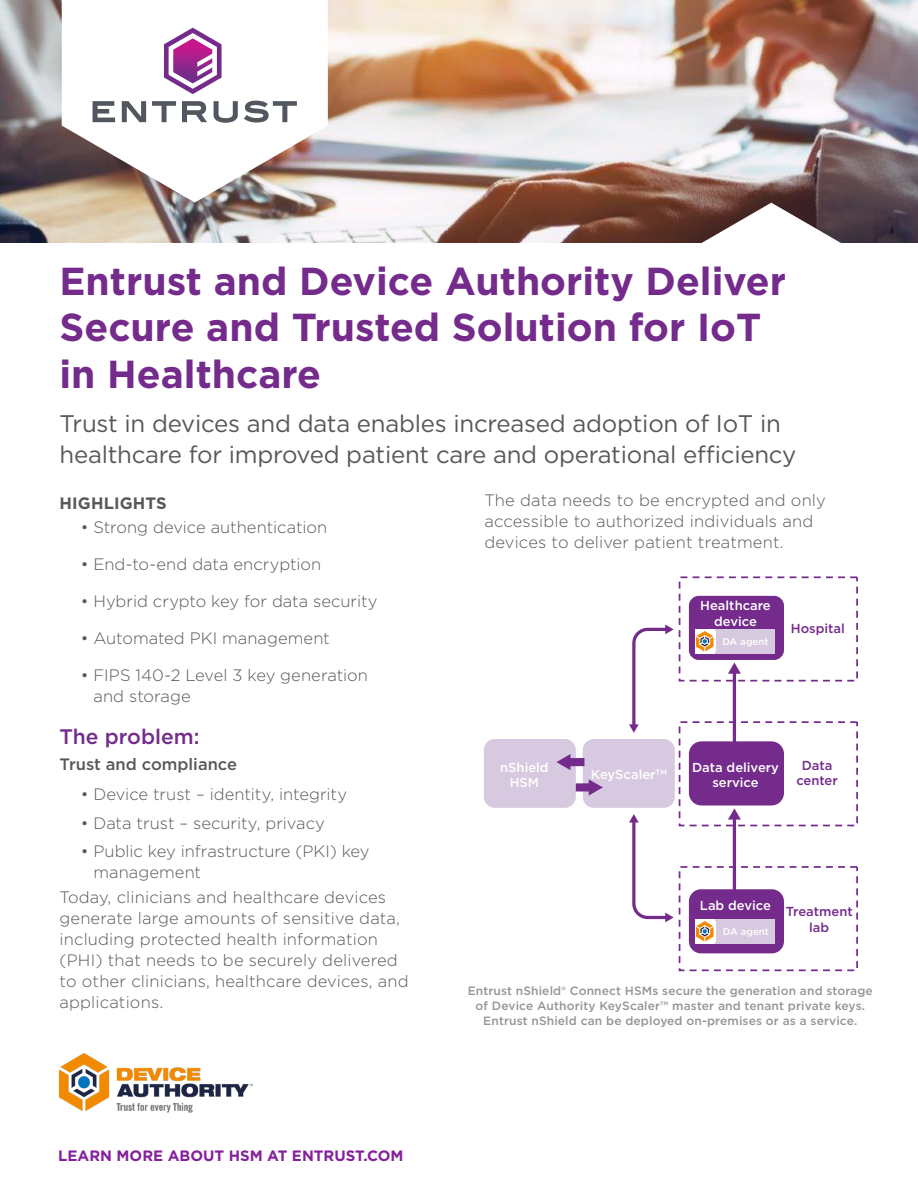
<style>
.page{position:relative;width:918px;height:1188px;background:#fff}
.page>*{position:absolute;margin:0;border:0;box-sizing:border-box;transform-origin:0 0}
._1_Title{font:700 39px/46.5px "Gotham";color:#742b8b}
._2_Sub_Title{font:24px/31.5px "Gotham";letter-spacing:-.01em;color:#57585a}
._3_Header{font:500 21px "Gotham";color:#742b8b}
._4_Body_Text{font:300 16.5px/21px "Gotham";letter-spacing:.01em;color:#57585a}
._3_Header-2{font:500 16.5px "Gotham";color:#57585a}
._3_Eyebrow{font:700 16.5px "Gotham";letter-spacing:.01em;color:#57585a}
.CTA_URL_front{font:700 15px "Gotham";color:#85209b}
.t1{font:500 13.05px/15.6px "Gotham";color:#fff;text-align:center}
.t2{font:500 13.05px/15.6px "Gotham";color:#742b8b;text-align:center}
._5_Figure_Header{font:500 12px/15px "Gotham";letter-spacing:.01em;color:#939598;text-align:center}
.t3{font:500 9.75px "Gotham";color:#fff}
</style>
<div class="page">
<img style="left:0;top:0;width:918px;height:243px">
<div style="left:583px;top:739px;width:92px;height:69px;background:#d7c9e0;border-radius:11px"></div>
<div style="left:575px;top:783px;width:16px;height:8px;background:#742b8b"></div>
<svg style="left:589px;top:779px;width:14px;height:17px"></svg>
<div style="left:484px;top:739px;width:92px;height:69px;background:#d7c9e0;border-radius:11px"></div>
<div style="left:679px;top:721px;width:179px;height:105px;border:2px dashed #742b8b"></div>
<div style="left:679px;top:866px;width:179px;height:105px;border:2px dashed #742b8b"></div>
<svg style="left:728px;top:808px;width:49px;height:82px"></svg>
<svg style="left:728px;top:662px;width:49px;height:79px"></svg>
<div style="left:679px;top:576px;width:179px;height:106px;border:2px dashed #742b8b"></div>
<div style="left:689px;top:889px;width:95px;height:64px;background:#742b8b;border-radius:12px"></div>
<div style="left:696px;top:919px;width:79px;height:25px;background:#d7c9e0"></div>
<div style="left:689px;top:741px;width:95px;height:64px;background:#742b8b;border-radius:13px"></div>
<div style="left:689px;top:596px;width:95px;height:64px;background:#742b8b;border-radius:10px"></div>
<div style="left:696px;top:629px;width:79px;height:25px;background:#d7c9e0"></div>
<div style="left:568px;top:758px;width:16px;height:8px;background:#742b8b"></div>
<svg style="left:556px;top:754px;width:14px;height:16px"></svg>
<div style="left:696px;top:919px;width:19px;height:25px;background:#fff"></div>
<img style="left:697px;top:921px;width:17px;height:20px">
<div style="left:696px;top:629px;width:19px;height:25px;background:#fff"></div>
<img style="left:697px;top:631px;width:17px;height:20px">
<svg style="left:629px;top:625px;width:45px;height:108px"></svg>
<svg style="left:629px;top:814px;width:45px;height:108px"></svg>
<img style="left:60px;top:1054px;width:192px;height:58px">
<p class="_1_Title" style="left:60px;top:257px;width:728px">Entrust and Device Authority Deliver<br>Secure and Trusted Solution for IoT in Healthcare</p>
<p class="_2_Sub_Title" style="left:60px;top:407px;width:738px">Trust in devices and data enables increased adoption of IoT in healthcare for improved patient care and operational efficiency</p>
<p class="_3_Eyebrow" style="left:60px;top:492px;width:109px">HIGHLIGHTS</p>
<p class="_4_Body_Text" style="left:81px;top:516px;width:248px">• Strong device authentication</p>
<p class="_4_Body_Text" style="left:81px;top:553px;width:242px">• End-to-end data encryption</p>
<p class="_4_Body_Text" style="left:81px;top:590px;width:298px">• Hybrid crypto key for data security</p>
<p class="_4_Body_Text" style="left:81px;top:627px;width:251px">• Automated PKI management</p>
<p class="_4_Body_Text" style="left:94px;top:664px;width:276px;text-indent:-13px">• FIPS 140-2 Level 3 key generation and storage</p>
<p class="_3_Header" style="left:60px;top:723px;width:142px">The problem:</p>
<p class="_3_Header-2" style="left:60px;top:753px;width:179px">Trust and compliance</p>
<p class="_4_Body_Text" style="left:81px;top:783px;width:268px">• Device trust – identity, integrity</p>
<p class="_4_Body_Text" style="left:81px;top:812px;width:246px">• Data trust – security, privacy</p>
<p class="_4_Body_Text" style="left:94px;top:840px;width:278px;text-indent:-13px">• Public key infrastructure (PKI) key management</p>
<p class="_4_Body_Text" style="left:60px;top:886px;width:351px">Today, clinicians and healthcare devices generate large amounts of sensitive data, including protected health information (PHI) that needs to be securely delivered to other clinicians, healthcare devices, and applications.</p>
<p class="_4_Body_Text" style="left:485px;top:489px;width:343px">The data needs to be encrypted and only accessible to authorized individuals and devices to deliver patient treatment.</p>
<p class="t1" style="left:700px;top:598px;width:72px">Healthcare device</p>
<p class="t2" style="left:791px;top:620px;width:56px">Hospital</p>
<p class="t3" style="left:723px;top:635px;width:47px">DA agent</p>
<p class="t2" style="left:796px;top:757px;width:43px">Data center</p>
<p class="t1" style="left:500px;top:759px;width:50px">nShield<br>HSM</p>
<p class="t1" style="left:591px;top:767px;width:78px">KeyScaler<sup>TM</sup></p>
<p class="t1" style="left:692px;top:759px;width:88px">Data delivery service</p>
<p class="t1" style="left:700px;top:898px;width:73px">Lab device</p>
<p class="t2" style="left:786px;top:903px;width:68px">Treatment lab</p>
<p class="t3" style="left:723px;top:925px;width:47px">DA agent</p>
<p class="_5_Figure_Header" style="left:468px;top:984px;width:407px">Entrust nShield® Connect HSMs secure the generation and storage of Device Authority KeyScaler™ master and tenant private keys.<br>Entrust nShield can be deployed on-premises or as a service.</p>
<p class="CTA_URL_front" style="left:58px;top:1146px;width:347px">LEARN MORE ABOUT HSM AT ENTRUST.COM</p>
</div>
